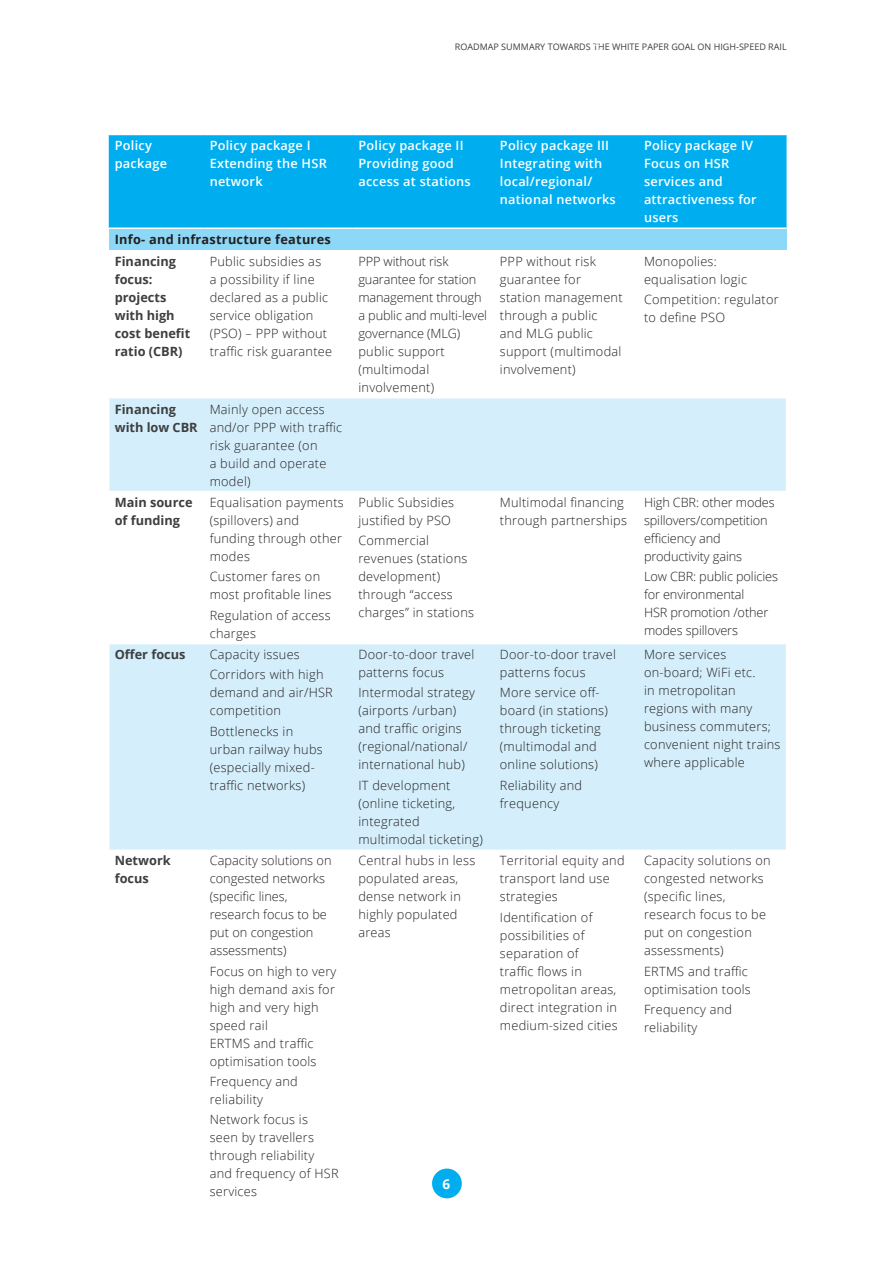
<style>
.page{position:relative;width:893px;height:1263px;background:#fff}
.page>*{position:absolute;margin:0;border:0;box-sizing:border-box;transform-origin:0 0}
.t1{font:700 13.5px "Open Sans";color:#fff}
.TD{font:300 12.75px/18px "Open Sans";letter-spacing:.02em;color:#231f20}
.TD-2{font:300 12.75px/18px "Open Sans";letter-spacing:-.01em;color:#231f20}
.TH{font:600 12.75px/18px "Open Sans";letter-spacing:.02em;color:#fff}
.TD-3{font:700 12.75px/18px "Open Sans";color:#3e3e3f}
.TD-4{font:300 12.75px/18px "Open Sans";color:#231f20}
.TR_fett_weiss{font:700 12.75px "Open Sans";letter-spacing:.02em;color:#231f20}
.t2{font:9px "Open Sans";color:#3e3e3f}
</style>
<div class="page">
<div style="left:432px;top:1168px;width:30px;height:30px;background:#00aeef;border-radius:50%"></div>
<div style="left:109px;top:135px;width:678px;height:92px;background:#00aeef"></div>
<div style="left:109px;top:228px;width:678px;height:22px;background:#8dd7f7"></div>
<svg style="left:110px;top:398px;width:676px;height:452px;fill:#d4effb"></svg>
<hr style="left:108px;top:491px;width:96px;height:1px;background:#fff">
<hr style="left:204px;top:491px;width:148px;height:1px;background:#fff">
<hr style="left:352px;top:491px;width:142px;height:1px;background:#fff">
<hr style="left:494px;top:491px;width:144px;height:1px;background:#fff">
<hr style="left:638px;top:491px;width:149px;height:1px;background:#fff">
<hr style="left:108px;top:643px;width:96px;height:1px;background:#fff">
<hr style="left:204px;top:643px;width:148px;height:1px;background:#fff">
<hr style="left:352px;top:643px;width:142px;height:1px;background:#fff">
<hr style="left:494px;top:643px;width:144px;height:1px;background:#fff">
<hr style="left:638px;top:643px;width:149px;height:1px;background:#fff">
<hr style="left:109px;top:227px;width:95px;height:2px;background:#fff">
<hr style="left:204px;top:227px;width:148px;height:2px;background:#fff">
<hr style="left:352px;top:227px;width:142px;height:2px;background:#fff">
<hr style="left:494px;top:227px;width:144px;height:2px;background:#fff">
<hr style="left:638px;top:227px;width:149px;height:2px;background:#fff">
<p class="t2" style="left:455px;top:41px;width:333px">ROADMAP SUMMARY TOWARDS THE WHITE PAPER GOAL ON HIGH-SPEED RAIL</p>
<p class="TH" style="left:115px;top:136px;width:54px">Policy package</p>
<p class="TH" style="left:210px;top:136px;width:119px">Policy package I<br>Extending the HSR network</p>
<p class="TH" style="left:358px;top:136px;width:114px">Policy package II<br>Providing good access at stations</p>
<p class="TH" style="left:500px;top:136px;width:117px">Policy package III<br>Integrating with local/regional/ national networks</p>
<p class="TH" style="left:644px;top:136px;width:114px">Policy package IV<br>Focus on HSR services and attractiveness for users</p>
<p class="TR_fett_weiss" style="left:115px;top:230px;width:218px">Info- and infrastructure features</p>
<p class="TD-3" style="left:115px;top:252px;width:77px">Financing focus: projects with high cost benefit ratio (CBR)</p>
<p class="TD" style="left:210px;top:252px;width:124px">Public subsidies as<br>a possibility if line declared as a public service obligation (PSO) – PPP without traffic risk guarantee</p>
<p class="TD-2" style="left:358px;top:252px;width:130px">PPP without risk guarantee for station management through a public and multi-level governance (MLG) public support (multimodal involvement)</p>
<p class="TD" style="left:500px;top:252px;width:124px">PPP without risk guarantee for station management through a public and MLG public support (multimodal involvement)</p>
<p class="TD" style="left:644px;top:252px;width:105px">Monopolies: equalisation logic</p>
<p class="TD" style="left:644px;top:290px;width:136px">Competition: regulator to define PSO</p>
<p class="TD-3" style="left:115px;top:400px;width:84px">Financing with low CBR</p>
<p class="TD" style="left:210px;top:400px;width:134px">Mainly open access and/or PPP with traffic risk guarantee (on<br>a build and operate model)</p>
<p class="TD-3" style="left:115px;top:493px;width:79px">Main source of funding</p>
<p class="TD" style="left:210px;top:493px;width:136px">Equalisation payments (spillovers) and funding through other modes</p>
<p class="TD" style="left:210px;top:567px;width:123px">Customer fares on most profitable lines</p>
<p class="TD" style="left:210px;top:606px;width:123px">Regulation of access charges</p>
<p class="TD-3" style="left:115px;top:645px;width:72px">Offer focus</p>
<p class="TD" style="left:210px;top:645px;width:92px">Capacity issues</p>
<p class="TD" style="left:210px;top:665px;width:125px">Corridors with high demand and air/HSR competition</p>
<p class="TD" style="left:210px;top:722px;width:115px">Bottlenecks in urban railway hubs (especially mixed&shy;traffic networks)</p>
<p class="TD-3" style="left:115px;top:851px;width:57px">Network focus</p>
<p class="TD-4" style="left:210px;top:851px;width:123px">Capacity solutions on congested networks (specific lines, research focus to be put on congestion assessments)</p>
<p class="TD" style="left:210px;top:961px;width:128px">Focus on high to very high demand axis for high and very high speed rail<br>ERTMS and traffic optimisation tools</p>
<p class="TD" style="left:210px;top:1072px;width:90px">Frequency and reliability</p>
<p class="TD" style="left:210px;top:1110px;width:130px">Network focus is seen by travellers through reliability and frequency of HSR services</p>
<p class="TD" style="left:358px;top:493px;width:97px">Public Subsidies justified by PSO</p>
<p class="TD" style="left:358px;top:531px;width:117px">Commercial revenues (stations development) through “access charges” in stations</p>
<p class="TD" style="left:358px;top:645px;width:117px">Door-to-door travel patterns focus</p>
<p class="TD" style="left:358px;top:683px;width:118px">Intermodal strategy (airports /urban) and traffic origins (regional/national/ international hub)</p>
<p class="TD" style="left:358px;top:776px;width:126px">IT development (online ticketing, integrated multimodal ticketing)</p>
<p class="TD" style="left:500px;top:493px;width:129px">Multimodal financing through partnerships</p>
<p class="TD-2" style="left:644px;top:493px;width:132px">High CBR: other modes spillovers/competition efficiency and productivity gains</p>
<p class="TD-2" style="left:644px;top:567px;width:135px">Low CBR: public policies for environmental<br>HSR promotion /other modes spillovers</p>
<p class="TD" style="left:500px;top:645px;width:117px">Door-to-door travel patterns focus</p>
<p class="TD" style="left:500px;top:683px;width:109px">More service off&shy;board (in stations) through ticketing (multimodal and online solutions)</p>
<p class="TD" style="left:500px;top:776px;width:84px">Reliability and frequency</p>
<p class="TD" style="left:644px;top:645px;width:138px">More services on-board; WiFi etc.<br>in metropolitan regions with many business commuters; convenient night trains where applicable</p>
<p class="TD" style="left:358px;top:851px;width:118px">Central hubs in less populated areas, dense network in highly populated areas</p>
<p class="TD" style="left:500px;top:851px;width:126px">Territorial equity and transport land use strategies</p>
<p class="TD" style="left:500px;top:907px;width:119px">Identification of possibilities of separation of<br>traffic flows in metropolitan areas, direct integration in medium-sized cities</p>
<p class="TD" style="left:644px;top:851px;width:128px">Capacity solutions on congested networks (specific lines, research focus to be put on congestion assessments)</p>
<p class="TD" style="left:644px;top:961px;width:108px">ERTMS and traffic optimisation tools</p>
<p class="TD" style="left:644px;top:1000px;width:90px">Frequency and reliability</p>
<p class="t1" style="left:442px;top:1174px;width:9px">6</p>
</div>
